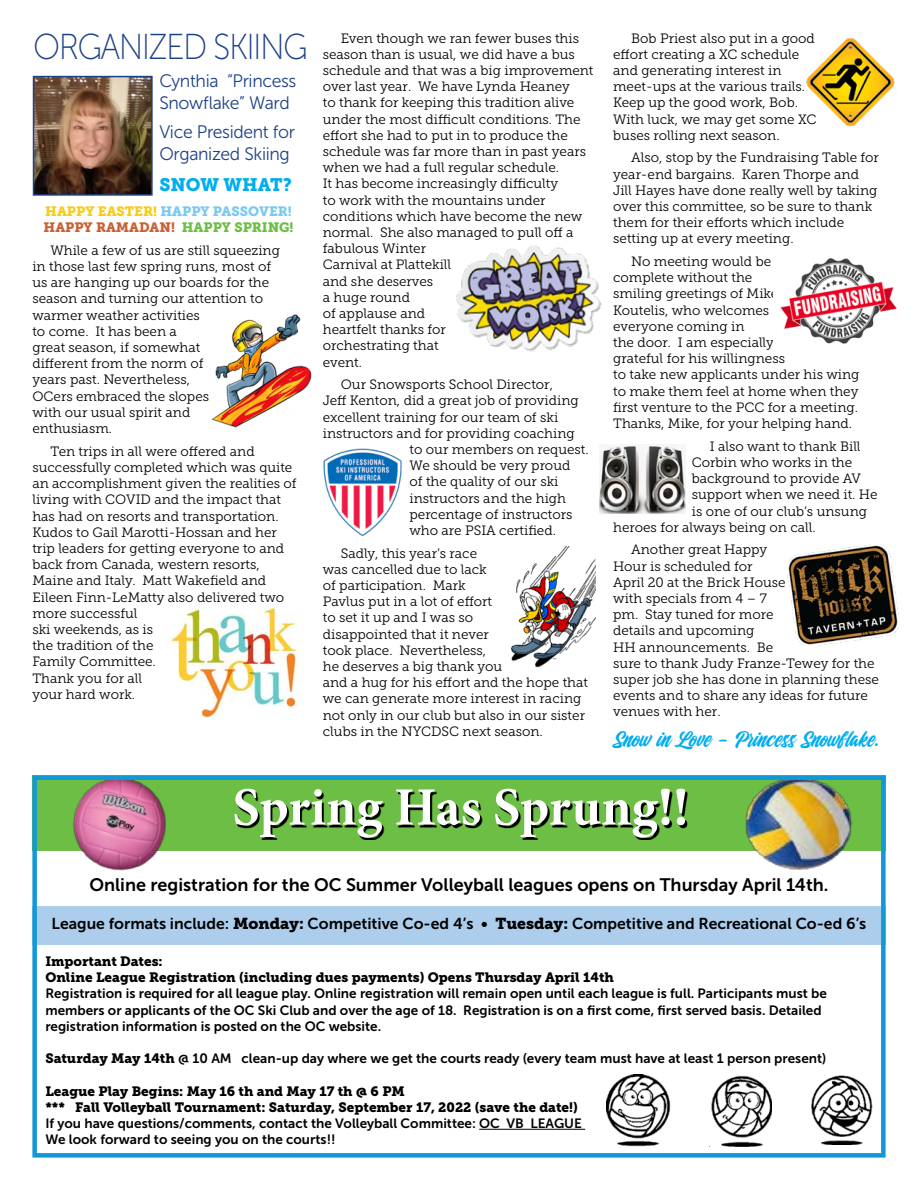
<style>
.page{position:relative;width:918px;height:1188px;background:#fff}
.page>*{position:absolute;margin:0;border:0;box-sizing:border-box;transform-origin:0 0}
.t1{font:700 54px "Minion Pro";letter-spacing:-.01em;color:#fff}
.t2{font:36px "Museo Sans 100";letter-spacing:-.05em;color:#1e4287;scale:.91 1}
.t3{font:19.5px "Coolkids Personal Use";color:#00aeef}
.t4{font:18px "Museo Sans 700";color:#000}
.t5{font:18px/21.6px "Museo Sans 300";letter-spacing:-.02em;color:#1e4287}
.t6{font:18px "Museo Slab 900";letter-spacing:-.005em;color:#00aeef}
.t7{font:15.75px "Museo Sans 700";color:#000}
.t8{font:13.5px/16.2px "Museo Slab 300";color:#000}
.t9{font:13.5px/16.2px "Museo Sans 700";color:#000}
.t10{font:13.5px/16.2px "Museo Slab 900";color:#000}
.t11{font:13.5px/16.2px "Museo Slab 900";color:#7bc9f1}
.s1{color:#f6cb19}
.s2{color:#c96134}
.s3{color:#6cbe45}
.s4{font-family:"Museo Slab 900"}
</style>
<div class="page">
<img style="left:36px;top:79px;width:114px;height:114px">
<div style="left:33px;top:76px;width:120px;height:120px;border:2px solid #1e4287"></div>
<img style="left:212px;top:314px;width:100px;height:113px">
<img style="left:171px;top:607px;width:132px;height:111px">
<img style="left:456px;top:245px;width:146px;height:107px">
<img style="left:323px;top:448px;width:79px;height:88px">
<img style="left:511px;top:546px;width:84px;height:122px">
<img style="left:806px;top:38px;width:89px;height:89px">
<img style="left:780px;top:257px;width:117px;height:87px">
<img style="left:599px;top:445px;width:86px;height:69px">
<img style="left:787px;top:544px;width:111px;height:102px">
<div style="left:32px;top:775px;width:854px;height:76px;background:#6cbe45"></div>
<svg style="left:237px;top:791px;width:451px;height:49px"></svg>
<img style="left:745px;top:780px;width:107px;height:90px">
<img style="left:73px;top:780px;width:93px;height:91px">
<div style="left:32px;top:906px;width:854px;height:39px;background:#accdec"></div>
<hr style="left:479px;top:1129px;width:106px;height:1px;background:#000">
<div style="left:32px;top:775px;width:854px;height:383px;border:4px solid #1099d6"></div>
<img style="left:607px;top:1074px;width:64px;height:73px">
<img style="left:711px;top:1076px;width:60px;height:70px">
<img style="left:811px;top:1075px;width:62px;height:69px">
<p class="t8" style="left:323px;top:30px;width:272px;text-indent:18px">Even though we ran fewer buses this season than is usual, we did have a bus schedule and that was a big improvement over last year. We have Lynda Heaney<br>to thank for keeping this tradition alive under the most difficult conditions. The effort she had to put in to produce the schedule was far more than in past years when we had a full regular schedule.<br>It has become increasingly difficulty<br>to work with the mountains under conditions which have become the new normal. She also managed to pull off a fabulous Winter<br>Carnival at Plattekill<br>and she deserves<br>a huge round<br>of applause and<br>heartfelt thanks for<br>orchestrating that<br>event.</p>
<p class="t8" style="left:341px;top:377px;width:214px">Our Snowsports School Director,</p>
<p class="t8" style="left:323px;top:393px;width:257px">Jeff Kenton, did a great job of providing</p>
<p class="t8" style="left:323px;top:409px;width:237px">excellent training for our team of ski</p>
<p class="t8" style="left:323px;top:425px;width:253px">instructors and for providing coaching</p>
<p class="t8" style="left:410px;top:441px;width:181px">to our members on request.</p>
<p class="t8" style="left:410px;top:458px;width:162px">We should be very proud</p>
<p class="t8" style="left:410px;top:474px;width:151px">of the quality of our ski</p>
<p class="t8" style="left:410px;top:490px;width:158px">instructors and the high</p>
<p class="t8" style="left:410px;top:506px;width:165px">percentage of instructors</p>
<p class="t8" style="left:410px;top:522px;width:148px">who are PSIA certified.</p>
<p class="t8" style="left:323px;top:545px;width:267px;text-indent:18px">Sadly, this year’s race<br>was cancelled due to lack<br>of participation. Mark<br>Pavlus put in a lot of effort<br>to set it up and I was so<br>disappointed that it never<br>took place. Nevertheless,<br>he deserves a big thank you<br>and a hug for his effort and the hope that we can generate more interest in racing not only in our club but also in our sister clubs in the NYCDSC next season.</p>
<p class="t8" style="left:613px;top:30px;width:205px;text-indent:18px">Bob Priest also put in a good effort creating a XC schedule and generating interest in meet-ups at the various trails.<br>Keep up the good work, Bob.<br>With luck, we may get some XC buses rolling next season.</p>
<p class="t8" style="left:613px;top:150px;width:267px;text-indent:18px">Also, stop by the Fundraising Table for year-end bargains. Karen Thorpe and Jill Hayes have done really well by taking over this committee, so be sure to thank them for their efforts which include setting up at every meeting.</p>
<p class="t8" style="left:613px;top:253px;width:248px;text-indent:18px">No meeting would be<br>complete without the<br>smiling greetings of Mike<br>Koutelis, who welcomes<br>everyone coming in<br>the door. I am especially<br>grateful for his willingness<br>to take new applicants under his wing to make them feel at home when they first venture to the PCC for a meeting.<br>Thanks, Mike, for your helping hand.</p>
<p class="t8" style="left:710px;top:438px;width:152px">I also want to thank Bill</p>
<p class="t8" style="left:692px;top:454px;width:162px">Corbin who works in the</p>
<p class="t8" style="left:692px;top:471px;width:171px">background to provide AV</p>
<p class="t8" style="left:692px;top:487px;width:187px">support when we need it. He</p>
<p class="t8" style="left:692px;top:503px;width:177px">is one of our club’s unsung</p>
<p class="t8" style="left:613px;top:519px;width:204px">heroes for always being on call.</p>
<p class="t8" style="left:613px;top:542px;width:267px;text-indent:18px">Another great Happy<br>Hour is scheduled for<br>April 20 at the Brick House<br>with specials from 4 – 7<br>pm. Stay tuned for more<br>details and upcoming<br>HH announcements. Be<br>sure to thank Judy Franze-Tewey for the super job she has done in planning these events and to share any ideas for future venues with her.</p>
<h3 class="t3" style="left:613px;top:731px;width:268px">Snow in Love - Princess Snowflake.</h3>
<h1 class="t1" style="left:232px;top:769px;width:458px">Spring Has Sprung!!</h1>
<h2 class="t2" style="left:33px;top:28px;width:303px">ORGANIZED SKIING</h2>
<h3 class="t5" style="left:159px;top:71px;width:139px">Cynthia “Princess<br>Snowflake” Ward</h3>
<h3 class="t5" style="left:159px;top:121px;width:137px">Vice President for<br>Organized Skiing</h3>
<h3 class="t6" style="left:159px;top:174px;width:134px">SNOW WHAT?</h3>
<p class="t11" style="left:44px;top:203px;width:252px"><span class="s1">HAPPY EASTER!</span> HAPPY PASSOVER!<br><span class="s2">HAPPY RAMADAN!</span> <span class="s3">HAPPY SPRING!</span></p>
<p class="t8" style="left:32px;top:242px;width:249px;text-indent:18px">While a few of us are still squeezing in those last few spring runs, most of us are hanging up our boards for the season and turning our attention to warmer weather activities<br>to come. It has been a<br>great season, if somewhat<br>different from the norm of<br>years past. Nevertheless,<br>OCers embraced the slopes<br>with our usual spirit and<br>enthusiasm.</p>
<p class="t8" style="left:32px;top:443px;width:266px;text-indent:18px">Ten trips in all were offered and successfully completed which was quite an accomplishment given the realities of living with COVID and the impact that has had on resorts and transportation.<br>Kudos to Gail Marotti-Hossan and her trip leaders for getting everyone to and back from Canada, western resorts,<br>Maine and Italy. Matt Wakefield and<br>Eileen Finn-LeMatty also delivered two more successful<br>ski weekends, as is<br>the tradition of the<br>Family Committee.<br>Thank you for all<br>your hard work.</p>
<h3 class="t4" style="left:89px;top:875px;width:741px">Online registration for the OC Summer Volleyball leagues opens on Thursday April 14th.</h3>
<p class="t7" style="left:52px;top:915px;width:816px">League formats include: <span class="s4">Monday:</span> Competitive Co-ed 4’s • <span class="s4">Tuesday:</span> Competitive and Recreational Co-ed 6’s</p>
<p class="t10" style="left:45px;top:953px;width:570px">Important Dates:<br>Online League Registration (including dues payments) Opens Thursday April 14th</p>
<p class="t9" style="left:45px;top:986px;width:783px">Registration is required for all league play. Online registration will remain open until each league is full. Participants must be members or applicants of the OC Ski Club and over the age of 18. Registration is on a first come, first served basis. Detailed registration information is posted on the OC website.</p>
<p class="t9" style="left:45px;top:1050px;width:783px"><span class="s4">Saturday May 14th</span> @ 10 AM clean-up day where we get the courts ready (every team must have at least 1 person present)</p>
<p class="t10" style="left:45px;top:1083px;width:534px">League Play Begins: May 16 th and May 17 th @ 6 PM<br>*** Fall Volleyball Tournament: Saturday, September 17, 2022 (save the date!)</p>
<p class="t9" style="left:45px;top:1115px;width:538px">If you have questions/comments, contact the Volleyball Committee: OC VB LEAGUE<br>We look forward to seeing you on the courts!!</p>
</div>
